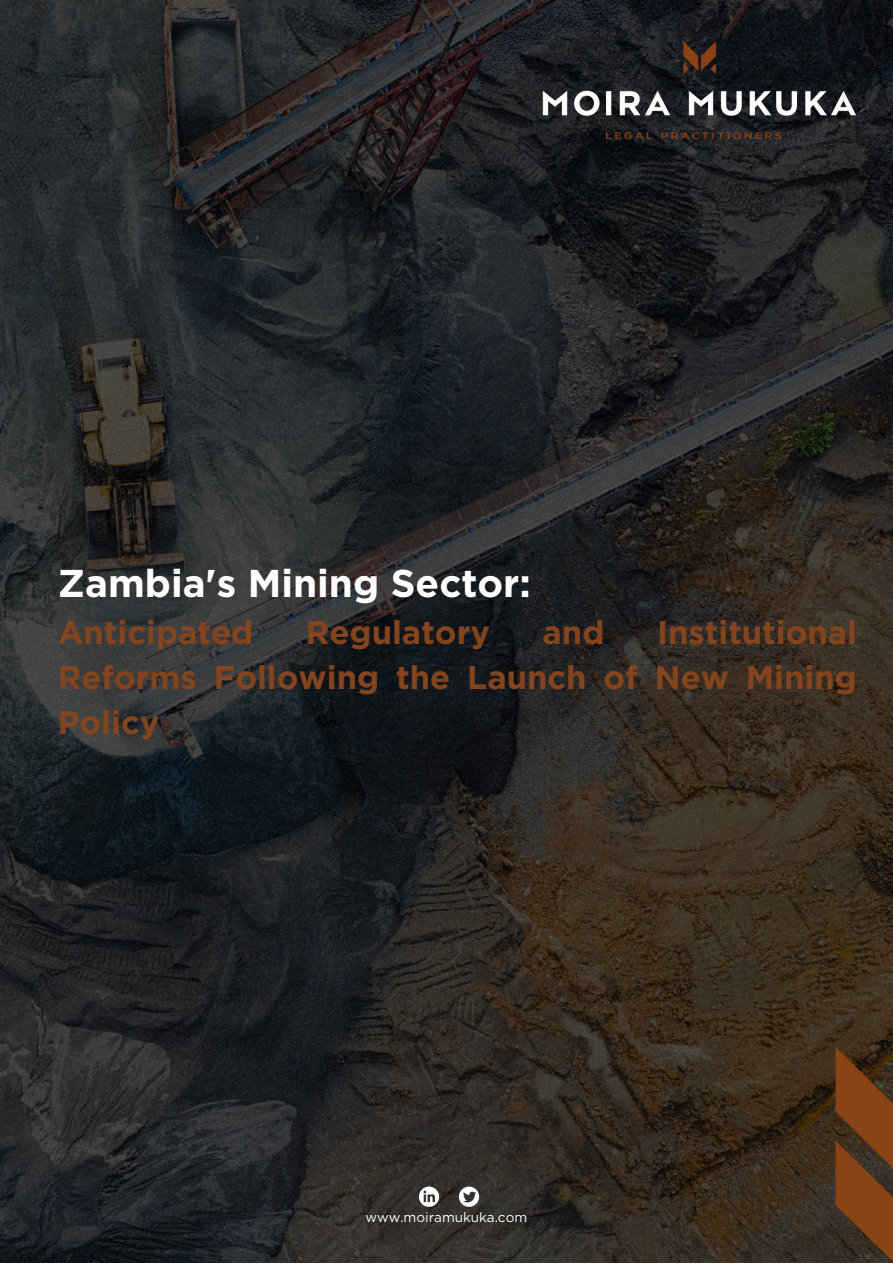
<style>
.page{position:relative;width:893px;height:1264px;background:#fff}
.page>*{position:absolute;margin:0;border:0;box-sizing:border-box;transform-origin:0 0}
.t1{font:700 38.7px "Gotham";color:#fff}
.t2{font:700 32.7px/45px "Gotham";color:#84441e;text-align:justify}
.t3{font:13.5px "Gotham";color:#fff}
</style>
<div class="page">
<img style="left:0;top:0;width:892px;height:1262px">
<svg style="left:419px;top:1186px;width:20px;height:20px"></svg>
<svg style="left:459px;top:1186px;width:20px;height:20px"></svg>
<img style="left:446px;top:0;width:446px;height:269px">
<img style="left:824px;top:1186px;width:68px;height:76px">
<img style="left:824px;top:1038px;width:68px;height:148px">
<p class="t1" style="left:58px;top:566px;width:474px">Zambia's Mining Sector:</p>
<p class="t2" style="left:58px;top:612px;width:197px">Anticipated</p>
<p class="t2" style="left:306px;top:612px;width:186px">Regulatory</p>
<p class="t2" style="left:542px;top:612px;width:63px">and</p>
<p class="t2" style="left:58px;top:612px;width:800px;text-indent:599px">Institutional Reforms Following the Launch of New Mining Policy</p>
<p class="t3" style="left:365px;top:1210px;width:163px">www.moiramukuka.com</p>
</div>
